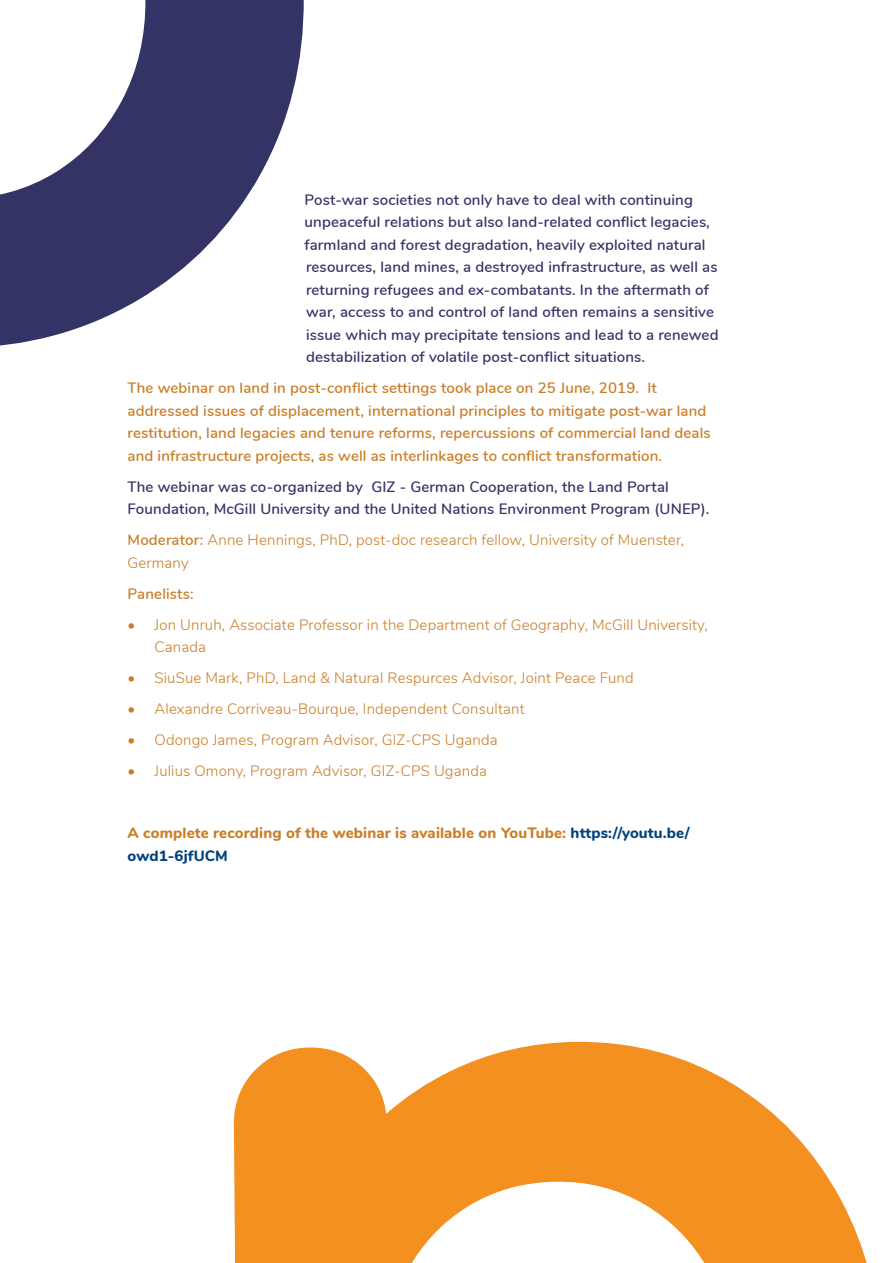
<style>
.page{position:relative;width:893px;height:1263px;background:#fff}
.page>*{position:absolute;margin:0;border:0;box-sizing:border-box;transform-origin:0 0}
.t1{font:600 15px/22.5px "Nunito";letter-spacing:.01em;color:#336}
.t2{font:300 15px/22.5px "Nunito";letter-spacing:.01em;color:#c97d26}
.t3{font:600 15px/22.5px "Nunito";letter-spacing:.01em;color:#c97d26}
.t4{font:800 15px/22.5px "Nunito";letter-spacing:.01em;color:#c97d26}
.s1{font-weight:600}
.s2{color:#01427c}
</style>
<div class="page">
<svg style="left:0;top:0;width:304px;height:346px;fill:#336"></svg>
<svg style="left:234px;top:1041px;width:633px;height:222px;fill:#f4901f"></svg>
<p class="t1" style="left:305px;top:187px;width:415px">Post-war societies not only have to deal with continuing unpeaceful relations but also land-related conflict legacies, farmland and forest degradation, heavily exploited natural resources, land mines, a destroyed infrastructure, as well as returning refugees and ex-combatants. In the aftermath of war, access to and control of land often remains a sensitive issue which may precipitate tensions and lead to a renewed destabilization of volatile post-conflict situations.</p>
<p class="t3" style="left:128px;top:376px;width:585px">The webinar on land in post-conflict settings took place on 25 June, 2019. It addressed issues of displacement, international principles to mitigate post-war land restitution, land legacies and tenure reforms, repercussions of commercial land deals and infrastructure projects, as well as interlinkages to conflict transformation.</p>
<p class="t1" style="left:128px;top:474px;width:583px">The webinar was co-organized by GIZ - German Cooperation, the Land Portal<br>Foundation, McGill University and the United Nations Environment Program (UNEP).</p>
<p class="t2" style="left:128px;top:528px;width:558px"><span class="s1">Moderator:</span> Anne Hennings, PhD, post-doc research fellow, University of Muenster,<br>Germany</p>
<p class="t3" style="left:128px;top:581px;width:68px">Panelists:</p>
<p class="t2" style="left:155px;top:612px;width:555px;text-indent:-27px">• Jon Unruh, Associate Professor in the Department of Geography, McGill University,<br>Canada</p>
<p class="t2" style="left:128px;top:666px;width:508px">• SiuSue Mark, PhD, Land &amp; Natural Respurces Advisor, Joint Peace Fund</p>
<p class="t2" style="left:128px;top:697px;width:398px">• Alexandre Corriveau-Bourque, Independent Consultant</p>
<p class="t2" style="left:128px;top:728px;width:372px">• Odongo James, Program Advisor, GIZ-CPS Uganda</p>
<p class="t2" style="left:128px;top:759px;width:361px">• Julius Omony, Program Advisor, GIZ-CPS Uganda</p>
<p class="t4" style="left:128px;top:821px;width:564px">A complete recording of the webinar is available on YouTube: <span class="s2">https://youtu.be/ owd1-6jfUCM</span></p>
</div>
